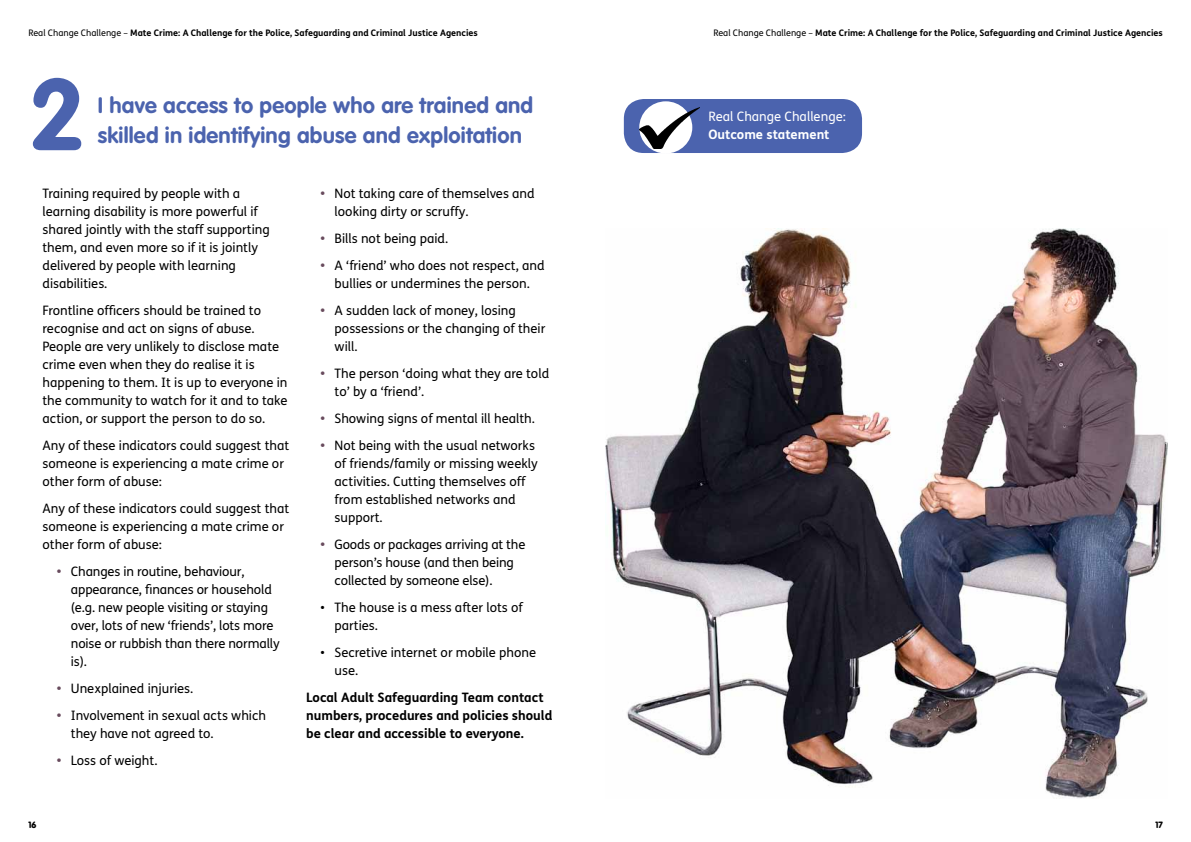
<style>
.page{position:relative;width:1191px;height:842px;background:#fff}
.page>*{position:absolute;margin:0;border:0;box-sizing:border-box;transform-origin:0 0}
.t1{font:700 100px "VAG Rounded";color:#4b63ae}
.t2{font:700 22px "VAG Rounded";letter-spacing:.01em;color:#4b63ae}
.t3{font:13px/18px "FS Me";color:#000}
.t4{font:700 13px/18px "FS Me";color:#000}
.t5{font:13px "FS Me";color:#fff}
.t6{font:700 13px "FS Me";color:#fff}
.t7{font:700 9px "FS Me";color:#000}
.t8{font:900 9px "VAG Rounded";color:#000}
.s1{font-weight:400}
.s2{font-weight:700;color:#684b5d}
</style>
<div class="page">
<div style="left:624px;top:99px;width:238px;height:54px;background:#4b63ae;border-radius:20px"></div>
<svg style="left:639px;top:101px;width:53px;height:53px"></svg>
<img style="left:639px;top:108px;width:61px;height:41px">
<img style="left:606px;top:228px;width:561px;height:570px">
<p class="t7" style="left:28px;top:27px;width:451px"><span class="s1">Real Change Challenge –</span> Mate Crime: A Challenge for the Police, Safeguarding and Criminal Justice Agencies</p>
<h1 class="t1" style="left:28px;top:56px;width:59px">2</h1>
<h2 class="t2" style="left:98px;top:93px;width:437px">I have access to people who are trained and</h2>
<h2 class="t2" style="left:98px;top:123px;width:426px">skilled in identifying abuse and exploitation</h2>
<p class="t3" style="left:43px;top:185px;width:229px">Training required by people with a learning disability is more powerful if shared jointly with the staff supporting them, and even more so if it is jointly delivered by people with learning disabilities.</p>
<p class="t3" style="left:43px;top:302px;width:246px">Frontline officers should be trained to recognise and act on signs of abuse.<br>People are very unlikely to disclose mate crime even when they do realise it is happening to them. It is up to everyone in the community to watch for it and to take action, or support the person to do so.</p>
<p class="t3" style="left:43px;top:437px;width:248px">Any of these indicators could suggest that someone is experiencing a mate crime or other form of abuse:</p>
<p class="t3" style="left:43px;top:500px;width:248px">Any of these indicators could suggest that someone is experiencing a mate crime or other form of abuse:</p>
<p class="t3" style="left:71px;top:563px;width:210px;text-indent:-14px"><span class="s2">•</span> Changes in routine, behaviour, appearance, finances or household (e.g. new people visiting or staying over, lots of new ‘friends’, lots more noise or rubbish than there normally is).</p>
<p class="t3" style="left:57px;top:680px;width:138px"><span class="s2">•</span> Unexplained injuries.</p>
<p class="t3" style="left:71px;top:707px;width:197px;text-indent:-14px"><span class="s2">•</span> Involvement in sexual acts which they have not agreed to.</p>
<p class="t3" style="left:57px;top:752px;width:102px"><span class="s2">•</span> Loss of weight.</p>
<p class="t3" style="left:334px;top:185px;width:202px;text-indent:-14px"><span class="s2">•</span> Not taking care of themselves and looking dirty or scruffy.</p>
<p class="t3" style="left:320px;top:230px;width:129px"><span class="s2">•</span> Bills not being paid.</p>
<p class="t3" style="left:320px;top:257px;width:226px;text-align:center"><span class="s2">•</span> A ‘friend’ who does not respect, and bullies or undermines the person.</p>
<p class="t3" style="left:334px;top:302px;width:212px;text-indent:-14px"><span class="s2">•</span> A sudden lack of money, losing possessions or the changing of their will.</p>
<p class="t3" style="left:334px;top:365px;width:216px;text-indent:-14px"><span class="s2">•</span> The person ‘doing what they are told to’ by a ‘friend’.</p>
<p class="t3" style="left:320px;top:410px;width:216px"><span class="s2">•</span> Showing signs of mental ill health.</p>
<p class="t3" style="left:334px;top:437px;width:205px;text-indent:-14px"><span class="s2">•</span> Not being with the usual networks of friends/family or missing weekly activities. Cutting themselves off from established networks and support.</p>
<p class="t3" style="left:334px;top:536px;width:192px;text-indent:-14px"><span class="s2">•</span> Goods or packages arriving at the person’s house (and then being collected by someone else).</p>
<p class="t3" style="left:334px;top:599px;width:190px;text-indent:-14px">• The house is a mess after lots of parties.</p>
<p class="t3" style="left:334px;top:644px;width:203px;text-indent:-14px">• Secretive internet or mobile phone use.</p>
<p class="t4" style="left:306px;top:689px;width:248px">Local Adult Safeguarding Team contact numbers, procedures and policies should be clear and accessible to everyone.</p>
<p class="t8" style="left:28px;top:819px;width:9px">16</p>
<p class="t7" style="left:713px;top:27px;width:451px"><span class="s1">Real Change Challenge –</span> Mate Crime: A Challenge for the Police, Safeguarding and Criminal Justice Agencies</p>
<p class="t5" style="left:708px;top:109px;width:139px">Real Change Challenge:</p>
<p class="t6" style="left:708px;top:126px;width:122px">Outcome statement</p>
<p class="t8" style="left:1155px;top:819px;width:9px">17</p>
</div>
